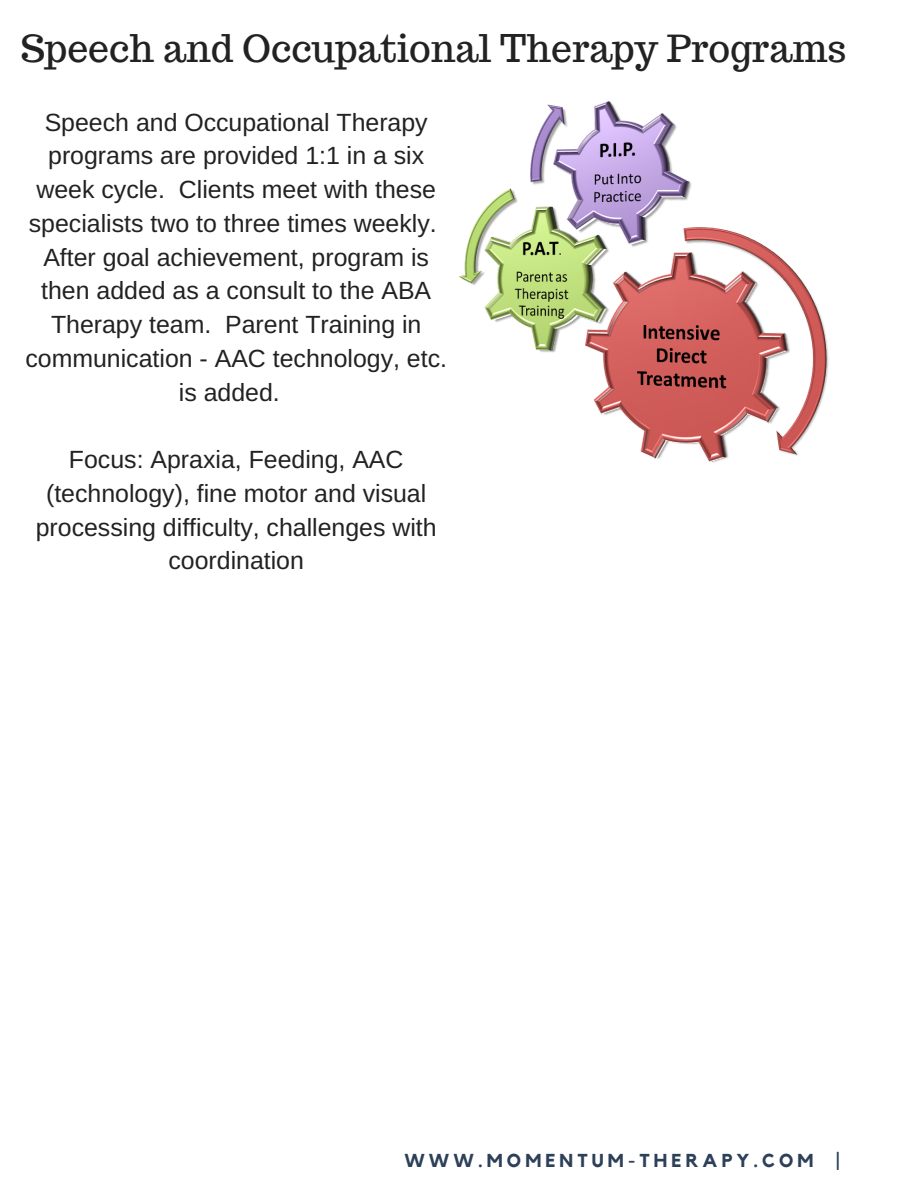
<style>
.page{position:relative;width:918px;height:1188px;background:#fff}
.page>*{position:absolute;margin:0;border:0;box-sizing:border-box;transform-origin:0 0}
.t1{font:37.35px "Trocchi";color:#222}
.t2{font:24.9px/33.8px "Arimo";color:#222;text-align:center}
.t3{font:700 18.75px "Kollektif";letter-spacing:.22em;color:#2d4059}
</style>
<div class="page">
<img style="left:459px;top:101px;width:370px;height:362px">
<h1 class="t1" style="left:21px;top:24px;width:827px">Speech and Occupational Therapy Programs</h1>
<p class="t2" style="left:25px;top:105px;width:423px">Speech and Occupational Therapy programs are provided 1:1 in a six week cycle. Clients meet with these specialists two to three times weekly.<br>After goal achievement, program is then added as a consult to the ABA<br>Therapy team. Parent Training in communication - AAC technology, etc. is added.</p>
<p class="t2" style="left:36px;top:442px;width:402px">Focus: Apraxia, Feeding, AAC (technology), fine motor and visual processing difficulty, challenges with coordination</p>
<p class="t3" style="left:404px;top:1152px;width:437px">WWW.MOMENTUM-THERAPY.COM |</p>
</div>
